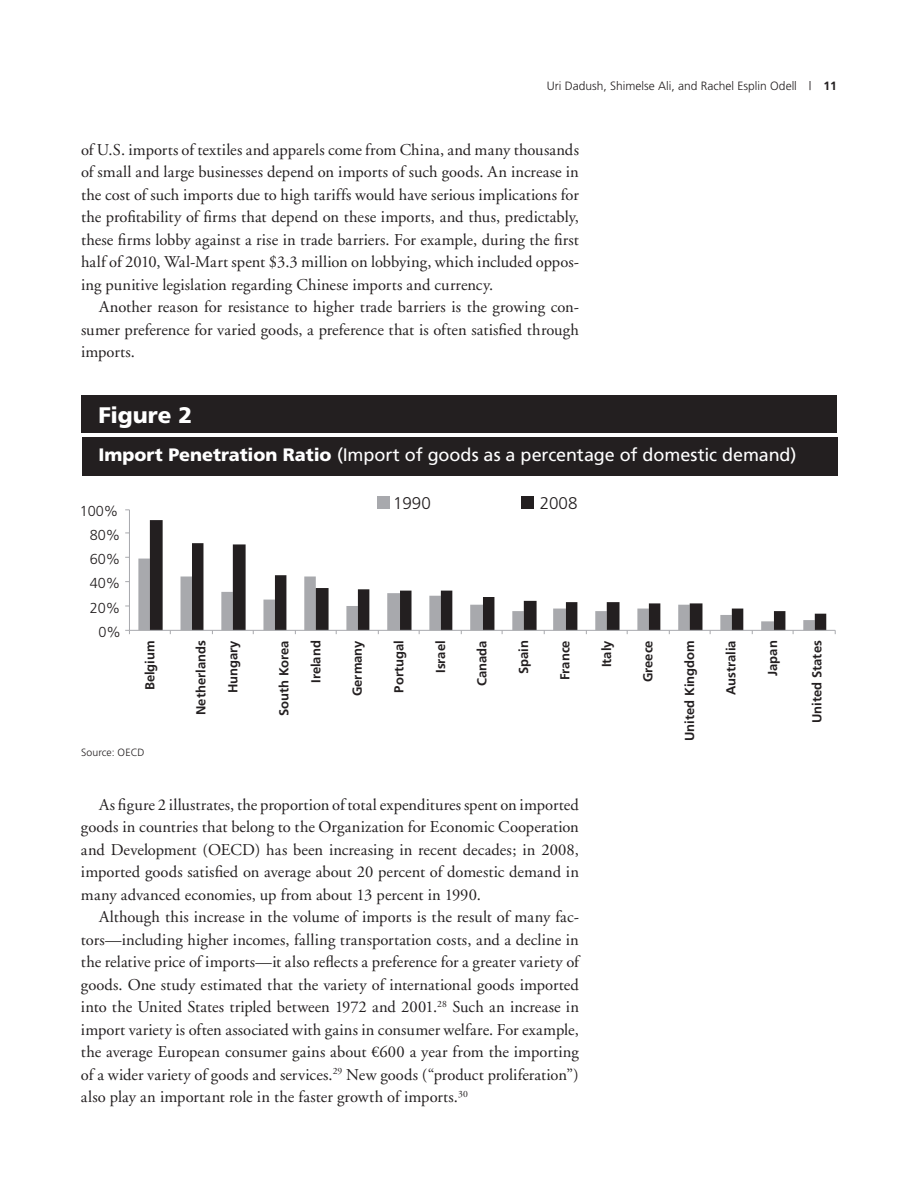
<style>
.page{position:relative;width:918px;height:1188px;background:#fff}
.page>*{position:absolute;margin:0;border:0;box-sizing:border-box;transform-origin:0 0}
.t1{font:900 22.5px "Frutiger";color:#fff}
.t2{font:18px "Frutiger";letter-spacing:-.005em;color:#fff}
.t3{font:300 16.95px "Frutiger";color:#231f20}
.t4{font:16.5px/22.5px "Adobe Garamond";letter-spacing:.005em;color:#231f20;text-align:justify}
.t5{font:300 14.4px "Frutiger";color:#231f20}
.t6{font:700 13.05px "Frutiger";color:#231f20}
.t7{font:300 12px "Frutiger";color:#231f20}
.t8{font:700 12px "Frutiger";color:#231f20}
.t9{font:300 10.5px "Frutiger";letter-spacing:.005em;color:#231f20}
.t10{font:9.6px "Adobe Garamond";color:#231f20}
.s1{font-weight:900}
.s2{font-family:"Garamond Premr Pro"}
.s3{font-size:16.5px}
</style>
<div class="page">
<div style="left:82px;top:437px;width:756px;height:38px;background:#231f20"></div>
<div style="left:82px;top:395px;width:755px;height:38px;background:#231f20"></div>
<svg style="left:150px;top:520px;width:676px;height:110px"></svg>
<hr style="left:129px;top:510px;width:1px;height:120px;background:#a8a9ad">
<hr style="left:129px;top:630px;width:706px;height:1px;background:#a8a9ad">
<div style="left:377px;top:496px;width:13px;height:13px;background:#a8a9ad"></div>
<div style="left:521px;top:496px;width:13px;height:13px;background:#231f20"></div>
<p class="t7" style="left:547px;top:79px;width:252px">Uri Dadush, Shimelse Ali, and Rachel Esplin Odell</p>
<p class="t7" style="left:809px;top:79px;width:4px">|</p>
<p class="t8" style="left:824px;top:79px;width:15px">11</p>
<p class="t4" style="left:81px;top:139px;width:500px">of U .S. imports of textiles and apparels come from China, and many thousands of small and large businesses depend on imports of such goods. An increase in the cost of such imports due to high tariffs would have serious implications for the profitability of firms that depend on these imports, and thus, predictably, these firms lobby against a rise in trade barriers. For example, during the first</p>
<p class="t4" style="left:81px;top:274px;width:414px">ing punitive legislation regarding Chinese imports and currency.</p>
<p class="t4" style="left:81px;top:251px;width:500px">half of 2010, Wal-Mart spent $3.3 million on lobbying, which included oppos-</p>
<p class="t4" style="left:99px;top:296px;width:482px">Another reason for resistance to higher trade barriers is the growing con-</p>
<p class="t4" style="left:81px;top:341px;width:56px">imports.</p>
<p class="t4" style="left:81px;top:319px;width:500px">sumer preference for varied goods a, preference that is often satisfied through</p>
<h1 class="t1" style="left:98px;top:402px;width:95px">Figure 2</h1>
<p class="t2" style="left:98px;top:444px;width:700px"><span class="s1">Import Penetration Ratio</span> (Import of goods as a percentage of domestic demand(</p>
<p class="t5" style="left:80px;top:503px;width:40px">100%</p>
<p class="t5" style="left:90px;top:527px;width:32px">80%</p>
<p class="t5" style="left:90px;top:551px;width:32px">60%</p>
<p class="t5" style="left:90px;top:575px;width:32px">40%</p>
<p class="t5" style="left:90px;top:599px;width:32px">20%</p>
<p class="t5" style="left:98px;top:624px;width:24px">0%</p>
<p class="t3" style="left:393px;top:493px;width:39px">1990</p>
<p class="t3" style="left:540px;top:493px;width:39px">2008</p>
<p class="t6" style="left:142px;top:690px;width:51px;rotate:-90deg">Belgium</p>
<p class="t6" style="left:193px;top:715px;width:76px;rotate:-90deg">Netherlands</p>
<p class="t6" style="left:225px;top:693px;width:54px;rotate:-90deg">Hungary</p>
<p class="t6" style="left:276px;top:716px;width:77px;rotate:-90deg">South Korea</p>
<p class="t6" style="left:308px;top:683px;width:44px;rotate:-90deg">Ireland</p>
<p class="t6" style="left:350px;top:696px;width:57px;rotate:-90deg">Germany</p>
<p class="t6" style="left:391px;top:693px;width:54px;rotate:-90deg">Portugal</p>
<p class="t6" style="left:433px;top:673px;width:34px;rotate:-90deg">Israel</p>
<p class="t6" style="left:474px;top:686px;width:47px;rotate:-90deg">Canada</p>
<p class="t6" style="left:516px;top:674px;width:36px;rotate:-90deg">Spain</p>
<p class="t6" style="left:557px;top:680px;width:41px;rotate:-90deg">France</p>
<p class="t6" style="left:599px;top:667px;width:28px;rotate:-90deg">Italy</p>
<p class="t6" style="left:640px;top:682px;width:43px;rotate:-90deg">Greece</p>
<p class="t6" style="left:682px;top:741px;width:102px;rotate:-90deg">United Kingdom</p>
<p class="t6" style="left:723px;top:695px;width:56px;rotate:-90deg">Australia</p>
<p class="t6" style="left:765px;top:676px;width:37px;rotate:-90deg">Japan</p>
<p class="t6" style="left:809px;top:723px;width:84px;rotate:-90deg">United States</p>
<p class="t9" style="left:81px;top:746px;width:65px">Source: OECD</p>
<p class="t4" style="left:81px;top:794px;width:500px;text-indent:18px">As figure 2 illustrates, the proportion of total expenditures spent on imported goods in countries that belong to the Organization for Economic Cooperation and Development (OECD) has been increasing in recent decades; in 2008, imported goods satisfied on average about 20 percent of domestic demand in many advanced economies, up from about 13 percent in 1990.</p>
<p class="t4" style="left:81px;top:929px;width:499px">tors—including higher incomes, falling transportation costs, and a decline in</p>
<p class="t4" style="left:99px;top:906px;width:482px">Although this increase in the volume of imports is the result of many fac-</p>
<p class="t4" style="left:81px;top:951px;width:500px;text-align:right">the relative price of imports—it also reflects a preference for a greater variety of goods. One study estimated that the variety of international goods imported into the United States tripled between 1972 and 2001.<sup>28</sup> Such an increase in import variety is often associated with gains in consumer welfare. For example, the average European consumer gains about <span class="s2">€</span>600 a year from the importing New goods (“product proliferation (“</p>
<p class="t4" style="left:81px;top:1064px;width:249px">of a wider variety of goods and services</p>
<p class="t10" style="left:328px;top:1066px;width:15px"><span class="s3">.</span>29</p>
<p class="t4" style="left:81px;top:1086px;width:374px">also play an important role in the faster growth of imports</p>
<p class="t10" style="left:454px;top:1089px;width:15px"><span class="s3">.</span>30</p>
</div>
